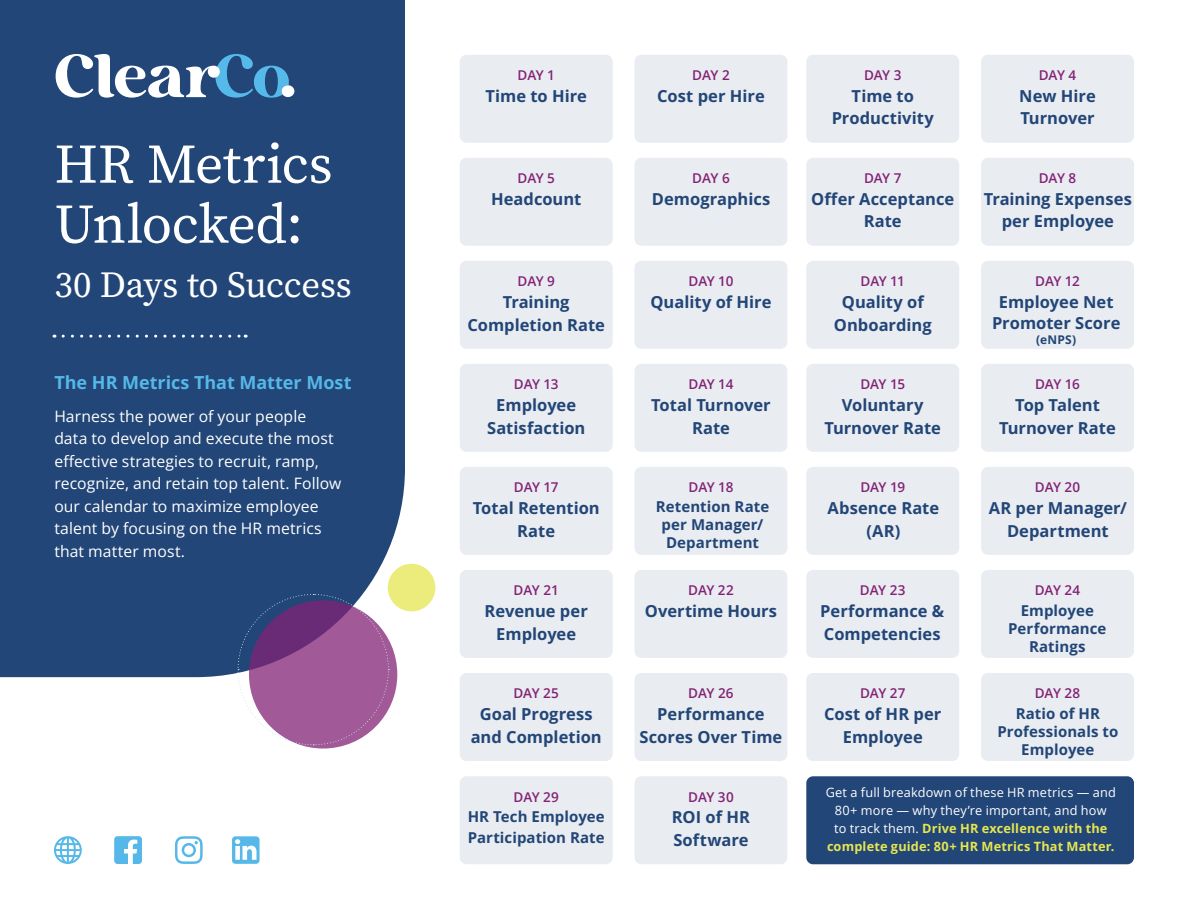
<style>
.page{position:relative;width:1188px;height:918px;background:#fff}
.page>*{position:absolute;margin:0;border:0;box-sizing:border-box;transform-origin:0 0}
.t1{font:55.5px/60px "Source Serif Pro";letter-spacing:-.01em;color:#fff}
.t2{font:36.75px "Source Serif Pro";letter-spacing:-.005em;color:#fff}
.t3{font:700 18px "Open Sans";color:#55b8e8}
.t4{font:700 16.5px/22.5px "Open Sans";color:#224677;text-align:center}
.t5{font:15.75px/22.5px "Open Sans";letter-spacing:.005em;color:#fff}
.t6{font:700 15px/18px "Open Sans";letter-spacing:.005em;color:#224677;text-align:center}
.t7{font:600 13.5px "Open Sans";color:#822275}
.t8{font:12.75px/18px "Open Sans";letter-spacing:.015em;color:#fff;text-align:center}
.t9{font:700 12px "Open Sans";color:#224677}
.s1{font-weight:700;color:#e6e651}
</style>
<div class="page">
<div style="left:0;top:0;width:405px;height:677px;background:#224677"></div>
<div style="left:806px;top:776px;width:328px;height:88px;background:#224677;border-radius:7px"></div>
<div style="left:981px;top:570px;width:153px;height:88px;background:#e9ecf1;border-radius:7px"></div>
<div style="left:460px;top:55px;width:153px;height:88px;background:#e9ecf1;border-radius:7px"></div>
<div style="left:460px;top:158px;width:153px;height:88px;background:#e9ecf1;border-radius:7px"></div>
<div style="left:460px;top:261px;width:153px;height:88px;background:#e9ecf1;border-radius:7px"></div>
<div style="left:460px;top:364px;width:153px;height:88px;background:#e9ecf1;border-radius:7px"></div>
<div style="left:460px;top:467px;width:153px;height:88px;background:#e9ecf1;border-radius:7px"></div>
<div style="left:460px;top:570px;width:153px;height:88px;background:#e9ecf1;border-radius:7px"></div>
<div style="left:460px;top:673px;width:153px;height:88px;background:#e9ecf1;border-radius:7px"></div>
<div style="left:460px;top:776px;width:153px;height:88px;background:#e9ecf1;border-radius:7px"></div>
<div style="left:634px;top:55px;width:153px;height:88px;background:#e9ecf1;border-radius:7px"></div>
<div style="left:634px;top:158px;width:153px;height:88px;background:#e9ecf1;border-radius:7px"></div>
<div style="left:634px;top:261px;width:153px;height:88px;background:#e9ecf1;border-radius:7px"></div>
<div style="left:634px;top:364px;width:153px;height:88px;background:#e9ecf1;border-radius:7px"></div>
<div style="left:634px;top:467px;width:153px;height:88px;background:#e9ecf1;border-radius:7px"></div>
<div style="left:634px;top:570px;width:153px;height:88px;background:#e9ecf1;border-radius:7px"></div>
<div style="left:634px;top:673px;width:153px;height:88px;background:#e9ecf1;border-radius:7px"></div>
<div style="left:634px;top:776px;width:153px;height:88px;background:#e9ecf1;border-radius:7px"></div>
<div style="left:806px;top:55px;width:153px;height:88px;background:#e9ecf1;border-radius:7px"></div>
<div style="left:806px;top:158px;width:153px;height:88px;background:#e9ecf1;border-radius:7px"></div>
<div style="left:806px;top:261px;width:153px;height:88px;background:#e9ecf1;border-radius:7px"></div>
<div style="left:806px;top:364px;width:153px;height:88px;background:#e9ecf1;border-radius:7px"></div>
<div style="left:806px;top:467px;width:153px;height:88px;background:#e9ecf1;border-radius:7px"></div>
<div style="left:806px;top:570px;width:153px;height:88px;background:#e9ecf1;border-radius:7px"></div>
<div style="left:806px;top:673px;width:153px;height:88px;background:#e9ecf1;border-radius:7px"></div>
<div style="left:981px;top:55px;width:153px;height:88px;background:#e9ecf1;border-radius:7px"></div>
<div style="left:981px;top:158px;width:153px;height:88px;background:#e9ecf1;border-radius:7px"></div>
<div style="left:981px;top:261px;width:153px;height:88px;background:#e9ecf1;border-radius:7px"></div>
<div style="left:981px;top:364px;width:153px;height:88px;background:#e9ecf1;border-radius:7px"></div>
<div style="left:981px;top:467px;width:153px;height:88px;background:#e9ecf1;border-radius:7px"></div>
<div style="left:981px;top:673px;width:153px;height:88px;background:#e9ecf1;border-radius:7px"></div>
<svg style="left:175px;top:836px;width:28px;height:28px"></svg>
<svg style="left:114px;top:836px;width:28px;height:28px"></svg>
<svg style="left:232px;top:836px;width:28px;height:28px"></svg>
<svg style="left:54px;top:836px;width:28px;height:28px"></svg>
<svg style="left:54px;top:54px;width:241px;height:44px"></svg>
<svg style="left:63px;top:335px;width:183px;height:3px"></svg>
<svg style="left:249px;top:600px;width:148px;height:149px"></svg>
<svg style="left:237px;top:594px;width:152px;height:152px"></svg>
<div style="left:388px;top:564px;width:47px;height:47px;background:#ecec7c;border-radius:50%"></div>
<h1 class="t1" style="left:54px;top:134px;width:280px">HR Metrics<br>Unlocked:</h1>
<h2 class="t2" style="left:54px;top:261px;width:299px">30 Days to Success</h2>
<p class="t3" style="left:54px;top:370px;width:299px">The HR Metrics That Matter Most</p>
<p class="t5" style="left:54px;top:404px;width:289px">Harness the power of your people data to develop and execute the most effective strategies to recruit, ramp, recognize, and retain top talent. Follow our calendar to maximize employee talent by focusing on the HR metrics that matter most.</p>
<p class="t7" style="left:517px;top:66px;width:39px">DAY 1</p>
<p class="t7" style="left:692px;top:66px;width:39px">DAY 2</p>
<p class="t7" style="left:864px;top:66px;width:39px">DAY 3</p>
<p class="t7" style="left:1039px;top:66px;width:39px">DAY 4</p>
<p class="t4" style="left:485px;top:84px;width:103px">Time to Hire</p>
<p class="t4" style="left:657px;top:84px;width:109px">Cost per Hire</p>
<p class="t4" style="left:832px;top:84px;width:104px">Time to<br>Productivity</p>
<p class="t4" style="left:1019px;top:84px;width:78px;text-align:left">New Hire<br>Turnover</p>
<p class="t7" style="left:517px;top:169px;width:39px">DAY 5</p>
<p class="t7" style="left:692px;top:169px;width:39px">DAY 6</p>
<p class="t7" style="left:864px;top:169px;width:39px">DAY 7</p>
<p class="t7" style="left:1039px;top:169px;width:39px">DAY 8</p>
<p class="t4" style="left:491px;top:187px;width:92px">Headcount</p>
<p class="t4" style="left:652px;top:187px;width:120px">Demographics</p>
<p class="t4" style="left:811px;top:187px;width:145px">Offer Acceptance<br>Rate</p>
<p class="t4" style="left:984px;top:187px;width:150px">Training Expenses per Employee</p>
<p class="t7" style="left:517px;top:272px;width:39px">DAY 9</p>
<p class="t7" style="left:688px;top:272px;width:46px">DAY 10</p>
<p class="t7" style="left:861px;top:272px;width:46px">DAY 11</p>
<p class="t7" style="left:1035px;top:272px;width:46px">DAY 12</p>
<p class="t4" style="left:467px;top:290px;width:139px">Training<br>Completion Rate</p>
<p class="t4" style="left:650px;top:290px;width:123px">Quality of Hire</p>
<p class="t4" style="left:834px;top:290px;width:99px">Quality of<br>Onboarding</p>
<p class="t4" style="left:992px;top:291px;width:130px;line-height:21px">Employee Net<br>Promoter Score</p>
<p class="t9" style="left:1036px;top:331px;width:42px">(eNPS)</p>
<p class="t7" style="left:514px;top:375px;width:46px">DAY 13</p>
<p class="t7" style="left:689px;top:375px;width:46px">DAY 14</p>
<p class="t7" style="left:860px;top:375px;width:46px">DAY 15</p>
<p class="t7" style="left:1035px;top:375px;width:46px">DAY 16</p>
<p class="t4" style="left:487px;top:393px;width:100px">Employee<br>Satisfaction</p>
<p class="t4" style="left:651px;top:393px;width:121px">Total Turnover<br>Rate</p>
<p class="t4" style="left:825px;top:393px;width:118px">Voluntary<br>Turnover Rate</p>
<p class="t4" style="left:999px;top:393px;width:118px">Top Talent<br>Turnover Rate</p>
<p class="t7" style="left:514px;top:478px;width:46px">DAY 17</p>
<p class="t7" style="left:689px;top:478px;width:46px">DAY 18</p>
<p class="t7" style="left:860px;top:478px;width:46px">DAY 19</p>
<p class="t7" style="left:1035px;top:478px;width:47px">DAY 20</p>
<p class="t4" style="left:473px;top:496px;width:129px">Total Retention<br>Rate</p>
<p class="t6" style="left:656px;top:497px;width:115px">Retention Rate per Manager/<br>Department</p>
<p class="t4" style="left:828px;top:496px;width:113px">Absence Rate (AR)</p>
<p class="t4" style="left:989px;top:496px;width:140px">AR per Manager/<br>Department</p>
<p class="t7" style="left:514px;top:581px;width:47px">DAY 21</p>
<p class="t7" style="left:688px;top:581px;width:47px">DAY 22</p>
<p class="t7" style="left:860px;top:581px;width:47px">DAY 23</p>
<p class="t7" style="left:1035px;top:581px;width:47px">DAY 24</p>
<p class="t4" style="left:485px;top:599px;width:105px">Revenue per<br>Employee</p>
<p class="t4" style="left:645px;top:599px;width:134px">Overtime Hours</p>
<p class="t4" style="left:820px;top:599px;width:126px;text-align:left">Performance &amp;<br>Competencies</p>
<p class="t6" style="left:1008px;top:601px;width:100px">Employee<br>Performance<br>Ratings</p>
<p class="t7" style="left:513px;top:684px;width:47px">DAY 25</p>
<p class="t7" style="left:688px;top:684px;width:47px">DAY 26</p>
<p class="t7" style="left:860px;top:684px;width:47px">DAY 27</p>
<p class="t7" style="left:1035px;top:684px;width:47px">DAY 28</p>
<p class="t4" style="left:471px;top:703px;width:133px">Goal Progress and Completion</p>
<p class="t4" style="left:640px;top:703px;width:144px">Performance<br>Scores Over Time</p>
<p class="t4" style="left:824px;top:703px;width:119px">Cost of HR per<br>Employee</p>
<p class="t6" style="left:997px;top:704px;width:122px">Ratio of HR<br>Professionals to<br>Employee</p>
<p class="t7" style="left:513px;top:787px;width:47px">DAY 29</p>
<p class="t6" style="left:468px;top:806px;width:139px;line-height:21px;text-align:left">HR Tech Employee<br>Participation Rate</p>
<p class="t7" style="left:688px;top:787px;width:47px">DAY 30</p>
<p class="t4" style="left:672px;top:806px;width:80px;text-align:left">ROI of HR<br>Software</p>
<p class="t8" style="left:826px;top:783px;width:292px">Get a full breakdown of these HR metrics — and 80+ more — why they’re important, and how<br>to track them. <span class="s1">Drive HR excellence with the complete guide: 80+ HR Metrics That Matter.</span></p>
</div>
